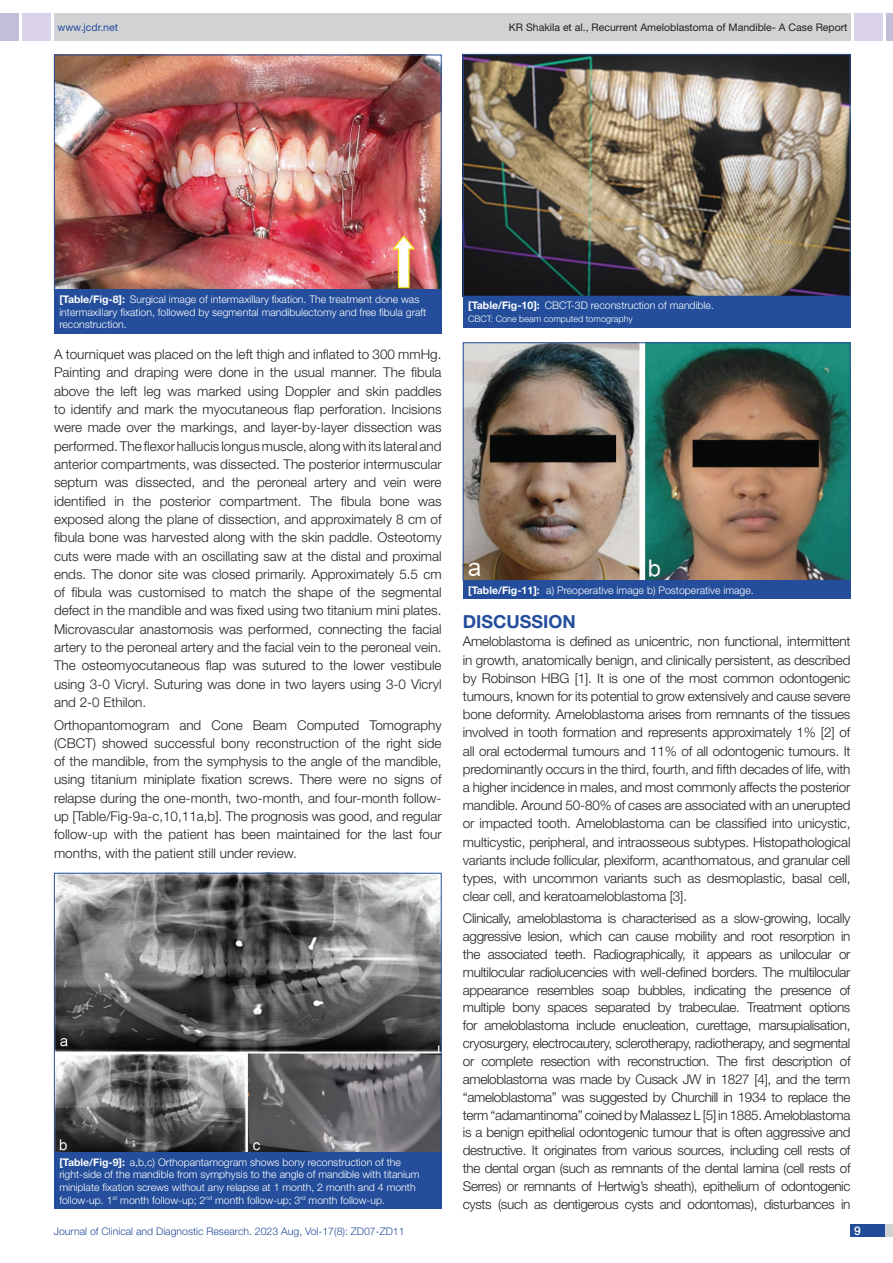
<style>
.page{position:relative;width:893px;height:1263px;background:#fff}
.page>*{position:absolute;margin:0;border:0;box-sizing:border-box;transform-origin:0 0}
.Heading{font:700 18px "Helvetica Neue";color:#244e9b}
.Body_text{font:300 13.5px/18.3px "Helvetica Neue";letter-spacing:-.01em;color:#231f20;text-align:justify}
.t1{font:500 12px "Helvetica Neue";color:#fff}
.TABLE_FIG{font:300 10.5px/12.6px "Helvetica Neue";color:#fff}
.t2{font:300 10.5px "Helvetica Neue";color:#244e9b}
.t3{font:10.5px "Helvetica Neue";color:#231f20}
.t4{font:10.5px "Helvetica Neue";color:#244e9b}
.TABLE_FIG-2{font:300 9px "Helvetica Neue";color:#fff}
.s1{font-weight:700}
</style>
<div class="page">
<div style="left:54px;top:13px;width:796px;height:28px;background:#d1d2d4"></div>
<div style="left:0;top:13px;width:19px;height:28px;background:#c2bed7"></div>
<div style="left:22px;top:13px;width:29px;height:28px;background:#d9d2e8"></div>
<div style="left:886px;top:13px;width:7px;height:28px;background:#c2bed7"></div>
<div style="left:854px;top:13px;width:29px;height:28px;background:#d9d2e8"></div>
<div style="left:850px;top:1224px;width:43px;height:13px;background:#d1d2d4"></div>
<div style="left:850px;top:1224px;width:35px;height:13px;background:#214c99"></div>
<img style="left:56px;top:57px;width:384px;height:231px">
<div style="left:54px;top:55px;width:388px;height:235px;border:1px solid #244e9b"></div>
<div style="left:54px;top:289px;width:388px;height:44px;background:#244e9b"></div>
<img style="left:56px;top:875px;width:384px;height:276px">
<div style="left:54px;top:873px;width:388px;height:280px;border:1px solid #244e9b"></div>
<div style="left:54px;top:1152px;width:388px;height:57px;background:#244e9b"></div>
<img style="left:465px;top:56px;width:383px;height:239px">
<div style="left:463px;top:54px;width:387px;height:243px;border:1px solid #244e9b"></div>
<div style="left:463px;top:296px;width:387px;height:31px;background:#244e9b"></div>
<img style="left:465px;top:344px;width:383px;height:235px">
<div style="left:463px;top:342px;width:387px;height:239px;border:1px solid #244e9b"></div>
<div style="left:463px;top:580px;width:387px;height:19px;background:#244e9b"></div>
<p class="t4" style="left:57px;top:21px;width:62px">www.jcdr.net</p>
<p class="t3" style="left:509px;top:21px;width:340px">KR Shakila et al., Recurrent Ameloblastoma of Mandible- A Case Report</p>
<p class="TABLE_FIG" style="left:59px;top:293px;width:368px"><span class="s1">[Table/Fig-8]:</span> Surgical image of intermaxillary fixation. The treatment done was intermaxillary fixation, followed by segmental mandibulectomy and free fibula graft reconstruction.</p>
<p class="Body_text" style="left:54px;top:345px;width:389px">A tourniquet was placed on the left thigh and inflated to 300 mmHg.<br>Painting and draping were done in the usual manner. The fibula above the left leg was marked using Doppler and skin paddles to identify and mark the myocutaneous flap perforation. Incisions were made over the markings, and layer-by-layer dissection was performed. The flexor hallucis longus muscle, along with its lateral and anterior compartments, was dissected. The posterior intermuscular septum was dissected, and the peroneal artery and vein were identified in the posterior compartment. The fibula bone was exposed along the plane of dissection, and approximately 8 cm of fibula bone was harvested along with the skin paddle. Osteotomy cuts were made with an oscillating saw at the distal and proximal ends. The donor site was closed primarily. Approximately 5.5 cm of fibula was customised to match the shape of the segmental defect in the mandible and was fixed using two titanium mini plates.<br>Microvascular anastomosis was performed, connecting the facial artery to the peroneal artery and the facial vein to the peroneal vein.<br>The osteomyocutaneous flap was sutured to the lower vestibule using 3-0 Vicryl. Suturing was done in two layers using 3-0 Vicryl and 2-0 Ethilon.</p>
<p class="Body_text" style="left:54px;top:715px;width:389px">Orthopantomogram and Cone Beam Computed Tomography (CBCT) showed successful bony reconstruction of the right side of the mandible, from the symphysis to the angle of the mandible, using titanium miniplate fixation screws. There were no signs of relapse during the one-month, two-month, and four-month follow&shy;up [Table/Fig-9a-c,10,11a,b]. The prognosis was good, and regular follow-up with the patient has been maintained for the last four months, with the patient still under review.</p>
<p class="TABLE_FIG" style="left:59px;top:1155px;width:362px"><span class="s1">[Table/Fig-9]:</span> a,b,c) Orthopantamogram shows bony reconstruction of the right-side of the mandible from symphysis to the angle of mandible with titanium miniplate fixation screws without any relapse at 1 month, 2 month and 4 month follow-up. 1<sup>st</sup> month follow-up; 2<sup>nd</sup> month follow-up; 3<sup>rd</sup> month follow-up.</p>
<p class="TABLE_FIG" style="left:468px;top:299px;width:247px"><span class="s1">[Table/Fig-10]:</span> CBCT-3D reconstruction of mandible.</p>
<p class="TABLE_FIG-2" style="left:468px;top:313px;width:166px">CBCT: Cone beam computed tomography</p>
<p class="TABLE_FIG" style="left:468px;top:583px;width:287px"><span class="s1">[Table/Fig-11]:</span> a) Preoperative image b) Postoperative image.</p>
<p class="Heading" style="left:463px;top:611px;width:115px">DISCUSSION</p>
<p class="Body_text" style="left:463px;top:632px;width:389px">Ameloblastoma is defined as unicentric, non functional, intermittent in growth, anatomically benign, and clinically persistent, as described by Robinson HBG [1]. It is one of the most common odontogenic tumours, known for its potential to grow extensively and cause severe bone deformity. Ameloblastoma arises from remnants of the tissues involved in tooth formation and represents approximately 1% [2] of all oral ectodermal tumours and 11% of all odontogenic tumours. It predominantly occurs in the third, fourth, and fifth decades of life, with a higher incidence in males, and most commonly affects the posterior mandible. Around 50-80% of cases are associated with an unerupted or impacted tooth. Ameloblastoma can be classified into unicystic, multicystic, peripheral, and intraosseous subtypes. Histopathological variants include follicular, plexiform, acanthomatous, and granular cell types, with uncommon variants such as desmoplastic, basal cell, clear cell, and keratoameloblastoma [3].</p>
<p class="Body_text" style="left:463px;top:909px;width:389px;line-height:17.9px">Clinically, ameloblastoma is characterised as a slow-growing, locally aggressive lesion, which can cause mobility and root resorption in the associated teeth. Radiographically, it appears as unilocular or multilocular radiolucencies with well-defined borders. The multilocular appearance resembles soap bubbles, indicating the presence of multiple bony spaces separated by trabeculae. Treatment options for ameloblastoma include enucleation, curettage, marsupialisation, cryosurgery, electrocautery, sclerotherapy, radiotherapy, and segmental or complete resection with reconstruction. The first description of ameloblastoma was made by Cusack JW in 1827 [4], and the term “ameloblastoma” was suggested by Churchill in 1934 to replace the term “adamantinoma” coined by Malassez L [5] in 1885. Ameloblastoma is a benign epithelial odontogenic tumour that is often aggressive and destructive. It originates from various sources, including cell rests of the dental organ (such as remnants of the dental lamina (cell rests of Serres) or remnants of Hertwig’s sheath), epithelium of odontogenic cysts (such as dentigerous cysts and odontomas), disturbances in</p>
<p class="t2" style="left:54px;top:1225px;width:352px">Journal of Clinical and Diagnostic Research. 2023 Aug, Vol-17(8): ZD07-ZD11</p>
<p class="t1" style="left:854px;top:1223px;width:8px">9</p>
</div>
